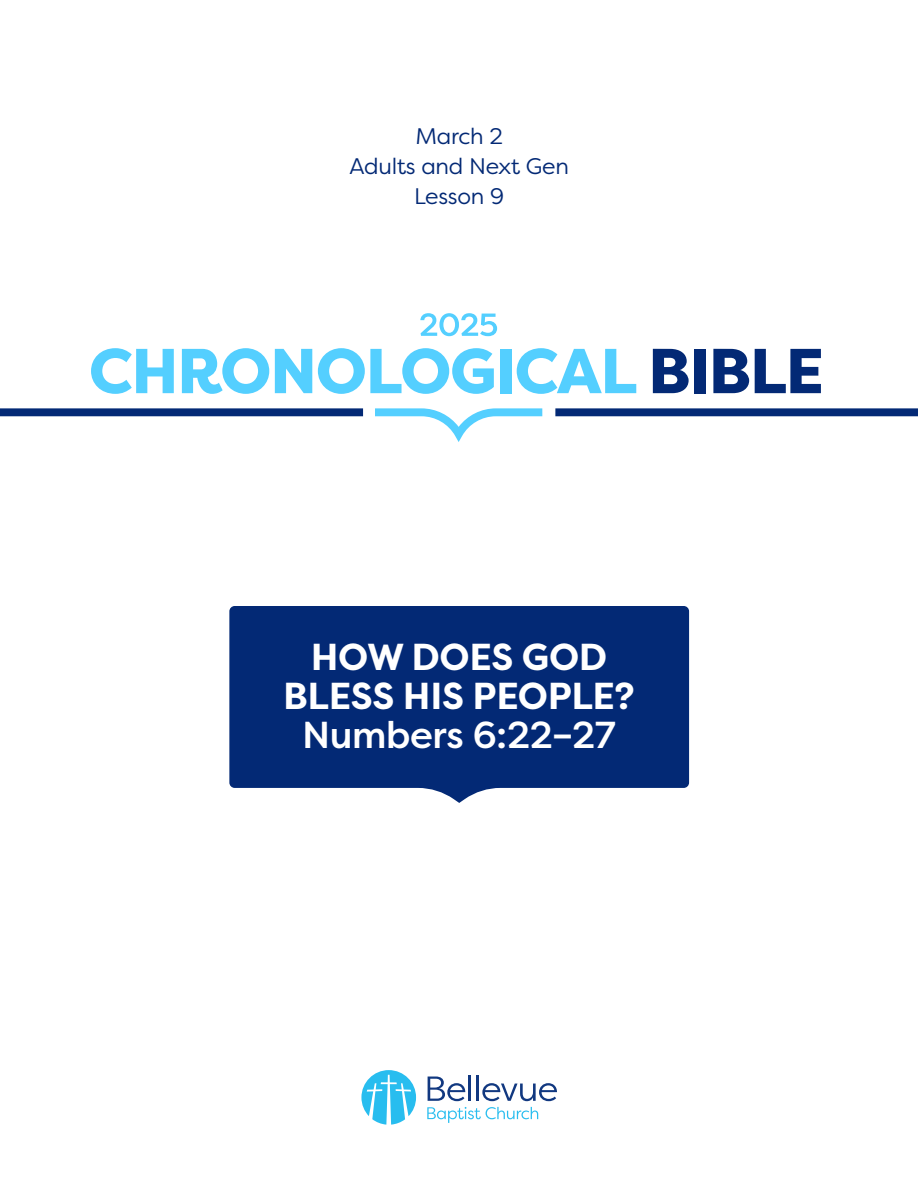
<style>
.page{position:relative;width:918px;height:1188px;background:#fff}
.page>*{position:absolute;margin:0;border:0;box-sizing:border-box;transform-origin:0 0}
.t1{font:700 37.5px "Filson Pro";letter-spacing:-.01em;color:#fff}
.t2{font:500 37.5px "Filson Pro";letter-spacing:-.01em;color:#fff}
.t3{font:22.5px "Filson Pro";letter-spacing:-.01em;color:#032975}
</style>
<div class="page">
<svg style="left:229px;top:606px;width:460px;height:197px;background:#15387f"></svg>
<svg style="left:375px;top:408px;width:167px;height:34px"></svg>
<svg style="left:555px;top:408px;width:363px;height:9px;background:#214385"></svg>
<svg style="left:420px;top:313px;width:77px;height:23px"></svg>
<svg style="left:91px;top:348px;width:83px;height:46px"></svg>
<svg style="left:182px;top:348px;width:87px;height:46px"></svg>
<svg style="left:275px;top:349px;width:37px;height:44px"></svg>
<svg style="left:318px;top:348px;width:176px;height:46px"></svg>
<div style="left:500px;top:349px;width:11px;height:44px;background:#54cfff"></div>
<svg style="left:517px;top:348px;width:119px;height:46px"></svg>
<svg style="left:653px;top:349px;width:36px;height:44px"></svg>
<div style="left:694px;top:349px;width:11px;height:44px;background:#032975"></div>
<svg style="left:713px;top:349px;width:36px;height:44px"></svg>
<svg style="left:755px;top:349px;width:66px;height:44px"></svg>
<svg style="left:0;top:408px;width:363px;height:9px;background:#214385"></svg>
<svg style="left:361px;top:1070px;width:55px;height:55px"></svg>
<svg style="left:428px;top:1077px;width:37px;height:24px"></svg>
<hr style="left:469px;top:1076px;width:2px;height:25px;background:#113880">
<hr style="left:476px;top:1076px;width:3px;height:25px;background:#113880">
<svg style="left:482px;top:1083px;width:75px;height:18px"></svg>
<svg style="left:427px;top:1107px;width:111px;height:16px"></svg>
<p class="t3" style="left:415px;top:122px;width:89px">March 2</p>
<p class="t3" style="left:350px;top:152px;width:221px">Adults and Next Gen</p>
<p class="t3" style="left:414px;top:182px;width:91px">Lesson 9</p>
<p class="t1" style="left:311px;top:633px;width:298px">HOW DOES GOD</p>
<p class="t1" style="left:283px;top:672px;width:353px">BLESS HIS PEOPLE?</p>
<p class="t2" style="left:302px;top:709px;width:315px">Numbers 6:22–27</p>
</div>
